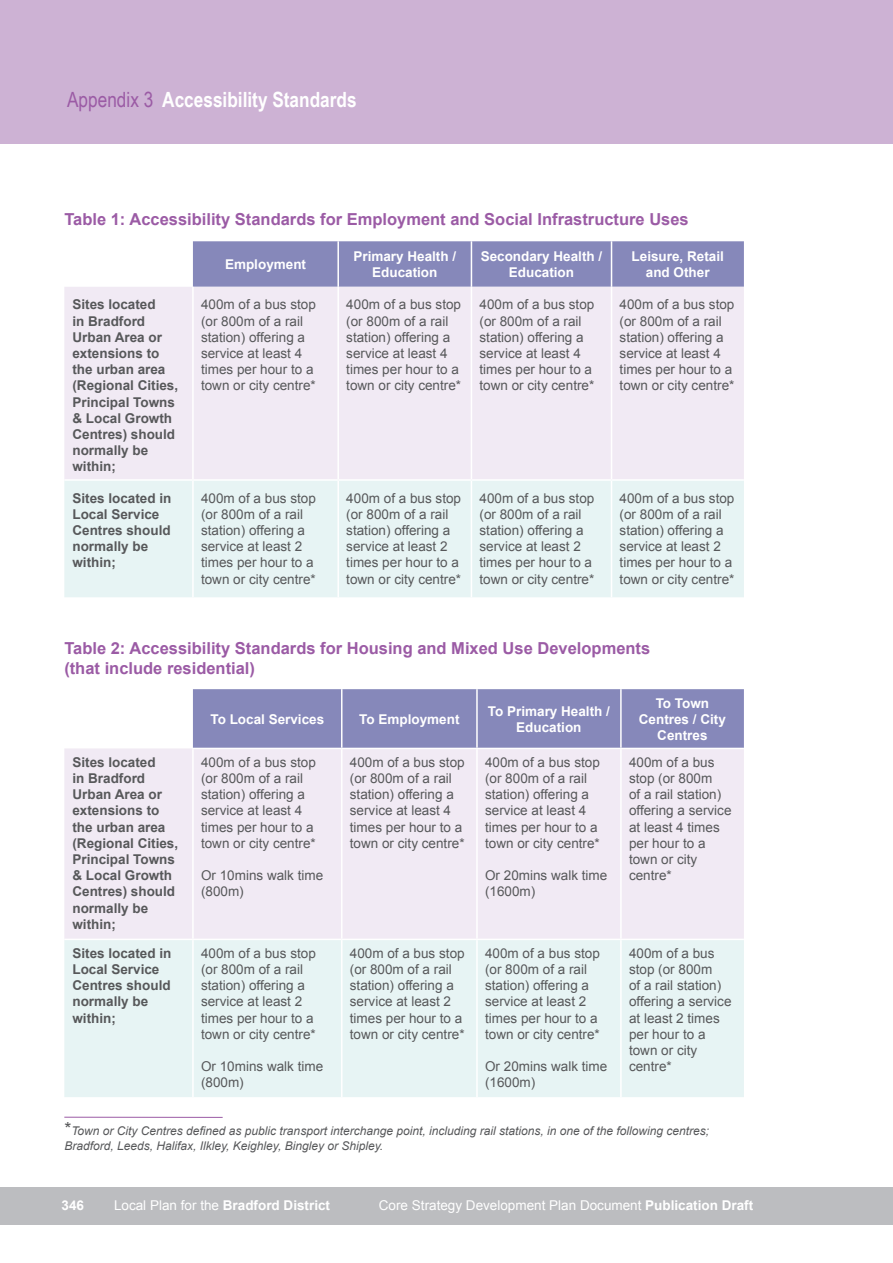
<style>
.page{position:relative;width:893px;height:1263px;background:#fff}
.page>*{position:absolute;margin:0;border:0;box-sizing:border-box;transform-origin:0 0}
.t1{font:700 21px "Arial Narrow";color:#fff}
.t2{font:700 16.5px/19.8px "Arial";color:#9b5ba5}
.t3{font:13.5px/16.2px "Arial";color:#57585a}
.t4{font:700 13.5px/16.2px "Arial";color:#57585a}
.t5{font:700 13.5px/16.2px "Arial";color:#fff;text-align:center}
.t6{font:13.5px "Arial";color:#fff}
.t7{font:italic 12px/14.4px "Arial";color:#57585a}
.s1{font-weight:400;color:#9b5ba5}
.s2{font-style:normal;font-size:18px}
.s3{font-weight:400}
.s4{font-weight:700}
</style>
<div class="page">
<div style="left:0;top:1186px;width:893px;height:38px;background:#bcbdc0"></div>
<div style="left:0;top:0;width:893px;height:144px;background:#cdb2d4"></div>
<div style="left:193px;top:241px;width:551px;height:46px;background:#8688ba"></div>
<div style="left:64px;top:287px;width:680px;height:192px;background:#f1eaf4"></div>
<div style="left:64px;top:481px;width:680px;height:116px;background:#e7f4f4"></div>
<hr style="left:337px;top:241px;width:2px;height:46px;background:#fff">
<hr style="left:471px;top:241px;width:1px;height:46px;background:#fff">
<hr style="left:611px;top:241px;width:1px;height:46px;background:#fff">
<hr style="left:192px;top:287px;width:2px;height:192px;background:#fff">
<hr style="left:337px;top:287px;width:2px;height:192px;background:#fff">
<hr style="left:471px;top:287px;width:1px;height:192px;background:#fff">
<hr style="left:611px;top:287px;width:1px;height:192px;background:#fff">
<hr style="left:192px;top:480px;width:2px;height:117px;background:#fff">
<hr style="left:337px;top:480px;width:2px;height:117px;background:#fff">
<hr style="left:471px;top:480px;width:1px;height:117px;background:#fff">
<hr style="left:611px;top:480px;width:1px;height:117px;background:#fff">
<div style="left:193px;top:689px;width:551px;height:58px;background:#8688ba"></div>
<div style="left:64px;top:748px;width:680px;height:190px;background:#f1eaf4"></div>
<div style="left:64px;top:940px;width:680px;height:157px;background:#e7f4f4"></div>
<hr style="left:341px;top:689px;width:2px;height:58px;background:#fff">
<hr style="left:476px;top:689px;width:2px;height:58px;background:#fff">
<hr style="left:620px;top:689px;width:2px;height:58px;background:#fff">
<hr style="left:192px;top:747px;width:150px;height:2px;background:#fff">
<hr style="left:342px;top:747px;width:135px;height:2px;background:#fff">
<hr style="left:341px;top:749px;width:2px;height:189px;background:#fff">
<hr style="left:477px;top:747px;width:144px;height:2px;background:#fff">
<hr style="left:476px;top:749px;width:2px;height:189px;background:#fff">
<hr style="left:621px;top:747px;width:123px;height:2px;background:#fff">
<hr style="left:620px;top:749px;width:2px;height:189px;background:#fff">
<hr style="left:341px;top:940px;width:2px;height:157px;background:#fff">
<hr style="left:476px;top:940px;width:2px;height:157px;background:#fff">
<hr style="left:620px;top:940px;width:2px;height:157px;background:#fff">
<hr style="left:192px;top:749px;width:2px;height:189px;background:#fff">
<hr style="left:192px;top:940px;width:2px;height:157px;background:#fff">
<hr style="left:64px;top:1116px;width:159px;height:1px;background:#9b5ba5">
<h1 class="t1" style="left:67px;top:84px;width:291px"><span class="s1">Appendix 3</span> Accessibility Standards</h1>
<p class="t2" style="left:64px;top:210px;width:626px">Table 1: Accessibility Standards for Employment and Social Infrastructure Uses</p>
<p class="t5" style="left:225px;top:256px;width:83px">Employment</p>
<p class="t5" style="left:353px;top:248px;width:104px">Primary Health /<br>Education</p>
<p class="t5" style="left:481px;top:248px;width:123px">Secondary Health /<br>Education</p>
<p class="t5" style="left:632px;top:248px;width:94px">Leisure, Retail and Other</p>
<p class="t4" style="left:72px;top:297px;width:107px">Sites located<br>in Bradford<br>Urban Area or extensions to the urban area (Regional Cities,<br>Principal Towns &amp; Local Growth<br>Centres) should normally be within;</p>
<p class="t3" style="left:201px;top:297px;width:116px">400m of a bus stop (or 800m of a rail station) offering a service at least 4 times per hour to a town or city centre*</p>
<p class="t3" style="left:346px;top:297px;width:116px">400m of a bus stop (or 800m of a rail station) offering a service at least 4 times per hour to a town or city centre*</p>
<p class="t3" style="left:480px;top:297px;width:116px">400m of a bus stop (or 800m of a rail station) offering a service at least 4 times per hour to a town or city centre*</p>
<p class="t3" style="left:620px;top:297px;width:116px">400m of a bus stop (or 800m of a rail station) offering a service at least 4 times per hour to a town or city centre*</p>
<p class="t4" style="left:72px;top:490px;width:101px">Sites located in<br>Local Service<br>Centres should normally be within;</p>
<p class="t3" style="left:201px;top:490px;width:116px">400m of a bus stop (or 800m of a rail station) offering a service at least 2 times per hour to a town or city centre*</p>
<p class="t3" style="left:346px;top:490px;width:116px">400m of a bus stop (or 800m of a rail station) offering a service at least 2 times per hour to a town or city centre*</p>
<p class="t3" style="left:480px;top:490px;width:116px">400m of a bus stop (or 800m of a rail station) offering a service at least 2 times per hour to a town or city centre*</p>
<p class="t3" style="left:620px;top:490px;width:116px">400m of a bus stop (or 800m of a rail station) offering a service at least 2 times per hour to a town or city centre*</p>
<p class="t2" style="left:64px;top:639px;width:587px">Table 2: Accessibility Standards for Housing and Mixed Use Developments (that include residential)</p>
<p class="t5" style="left:210px;top:711px;width:115px">To Local Services</p>
<p class="t5" style="left:359px;top:711px;width:102px">To Employment</p>
<p class="t5" style="left:488px;top:703px;width:124px">To Primary Health /<br>Education</p>
<p class="t5" style="left:639px;top:695px;width:89px">To Town<br>Centres / City<br>Centres</p>
<p class="t4" style="left:72px;top:754px;width:107px">Sites located<br>in Bradford<br>Urban Area or extensions to the urban area (Regional Cities,<br>Principal Towns &amp; Local Growth<br>Centres) should normally be within;</p>
<p class="t3" style="left:201px;top:754px;width:116px">400m of a bus stop (or 800m of a rail station) offering a service at least 4 times per hour to a town or city centre*</p>
<p class="t3" style="left:350px;top:754px;width:116px">400m of a bus stop (or 800m of a rail station) offering a service at least 4 times per hour to a town or city centre*</p>
<p class="t3" style="left:485px;top:754px;width:116px">400m of a bus stop (or 800m of a rail station) offering a service at least 4 times per hour to a town or city centre*</p>
<p class="t3" style="left:485px;top:867px;width:124px">Or 20mins walk time (1600m)</p>
<p class="t3" style="left:629px;top:754px;width:104px">400m of a bus stop (or 800m<br>of a rail station) offering a service at least 4 times per hour to a town or city centre*</p>
<p class="t3" style="left:201px;top:867px;width:124px">Or 10mins walk time (800m)</p>
<p class="t4" style="left:72px;top:945px;width:101px">Sites located in<br>Local Service<br>Centres should normally be within;</p>
<p class="t3" style="left:201px;top:945px;width:116px">400m of a bus stop (or 800m of a rail station) offering a service at least 2 times per hour to a town or city centre*</p>
<p class="t3" style="left:201px;top:1058px;width:124px">Or 10mins walk time (800m)</p>
<p class="t3" style="left:350px;top:945px;width:116px">400m of a bus stop (or 800m of a rail station) offering a service at least 2 times per hour to a town or city centre*</p>
<p class="t3" style="left:485px;top:945px;width:116px">400m of a bus stop (or 800m of a rail station) offering a service at least 2 times per hour to a town or city centre*</p>
<p class="t3" style="left:485px;top:1058px;width:124px">Or 20mins walk time (1600m)</p>
<p class="t3" style="left:629px;top:945px;width:104px">400m of a bus stop (or 800m<br>of a rail station) offering a service at least 2 times per hour to a town or city centre*</p>
<p class="t7" style="left:64px;top:1123px;width:646px"><span class="s2">*</span>Town or City Centres defined as public transport interchange point, including rail stations, in one of the following centres;<br>Bradford, Leeds, Halifax, Ilkley, Keighley, Bingley or Shipley.</p>
<p class="t5" style="left:62px;top:1197px;width:24px">346</p>
<p class="t5" style="left:114px;top:1197px;width:218px"><span class="s3">Local Plan for the</span> Bradford District</p>
<p class="t6" style="left:379px;top:1196px;width:376px">Core Strategy Development Plan Document <span class="s4">Publication Draft</span></p>
</div>
